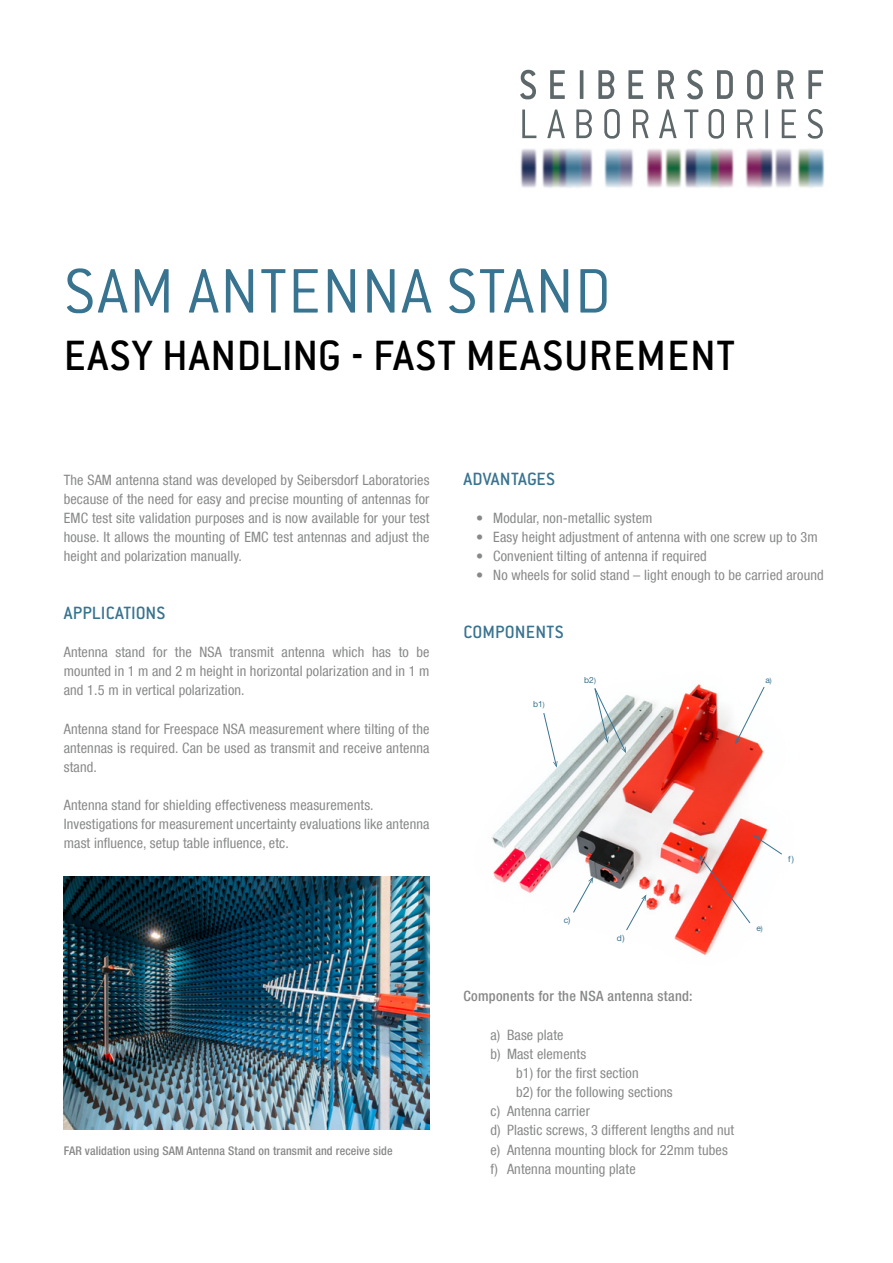
<style>
.page{position:relative;width:893px;height:1263px;background:#fff}
.page>*{position:absolute;margin:0;border:0;box-sizing:border-box;transform-origin:0 0}
.t1{font:300 69px "Conduit ITC Pro";letter-spacing:.015em;color:#387390}
.t2{font:500 46.5px "Conduit ITC Pro";letter-spacing:.015em;color:#000}
.t3{font:500 19.5px "Conduit ITC Pro";letter-spacing:.005em;color:#387390}
.t4{font:condensed 14.25px/19.2px "Helvetica Neue LT Com";letter-spacing:.01em;color:#878988;text-align:justify}
.t5{font:500 condensed 14.25px "Helvetica Neue LT Com";letter-spacing:.02em;color:#878988}
.t6{font:500 condensed 12px "Helvetica Neue LT Com";letter-spacing:.01em;color:#878988}
.t7{font:8.55px "Helvetica Neue LT Pro";color:#387390}
.s1{font-size:7.35px}
</style>
<div class="page">
<svg style="left:520px;top:70px;width:16px;height:29px"></svg>
<svg style="left:550px;top:70px;width:15px;height:29px"></svg>
<hr style="left:580px;top:70px;width:3px;height:29px;background:#5e6769">
<svg style="left:598px;top:70px;width:16px;height:29px"></svg>
<svg style="left:628px;top:70px;width:15px;height:29px"></svg>
<svg style="left:658px;top:70px;width:16px;height:29px"></svg>
<svg style="left:687px;top:70px;width:16px;height:29px"></svg>
<svg style="left:717px;top:70px;width:16px;height:29px"></svg>
<svg style="left:747px;top:70px;width:16px;height:29px"></svg>
<svg style="left:778px;top:70px;width:16px;height:29px"></svg>
<svg style="left:808px;top:70px;width:15px;height:29px"></svg>
<svg style="left:522px;top:110px;width:14px;height:28px"></svg>
<svg style="left:547px;top:110px;width:18px;height:28px"></svg>
<svg style="left:576px;top:110px;width:16px;height:28px"></svg>
<svg style="left:604px;top:109px;width:16px;height:30px"></svg>
<svg style="left:633px;top:110px;width:15px;height:28px"></svg>
<svg style="left:659px;top:110px;width:18px;height:28px"></svg>
<svg style="left:684px;top:110px;width:14px;height:28px"></svg>
<svg style="left:709px;top:109px;width:15px;height:30px"></svg>
<svg style="left:737px;top:110px;width:16px;height:28px"></svg>
<hr style="left:765px;top:110px;width:3px;height:28px;background:#5e6769">
<svg style="left:782px;top:110px;width:14px;height:28px"></svg>
<svg style="left:808px;top:109px;width:15px;height:30px"></svg>
<img style="left:520px;top:148px;width:305px;height:40px">
<img style="left:64px;top:876px;width:365px;height:254px">
<img style="left:491px;top:684px;width:278px;height:271px">
<svg style="left:543px;top:712px;width:14px;height:56px"></svg>
<svg style="left:735px;top:686px;width:30px;height:58px"></svg>
<svg style="left:699px;top:835px;width:83px;height:89px"></svg>
<svg style="left:626px;top:894px;width:20px;height:37px"></svg>
<svg style="left:573px;top:877px;width:20px;height:36px"></svg>
<svg style="left:594px;top:688px;width:32px;height:65px"></svg>
<h1 class="t1" style="left:64px;top:254px;width:549px">SAM ANTENNA STAND</h1>
<h2 class="t2" style="left:64px;top:329px;width:673px">EASY HANDLING - FAST MEASUREMENT</h2>
<p class="t4" style="left:64px;top:470px;width:367px">The SAM antenna stand was developed by Seibersdorf Laboratories because of the need for easy and precise mounting of antennas for EMC test site validation purposes and is now available for your test house. It allows the mounting of EMC test antennas and adjust the height and polarization manually.</p>
<h3 class="t3" style="left:64px;top:602px;width:103px">APPLICATIONS</h3>
<p class="t4" style="left:64px;top:642px;width:367px">Antenna stand for the NSA transmit antenna which has to be mounted in 1 m and 2 m height in horizontal polarization and in 1 m and 1.5 m in vertical polarization.</p>
<p class="t4" style="left:64px;top:719px;width:367px">Antenna stand for Freespace NSA measurement where tilting of the antennas is required. Can be used as transmit and receive antenna stand.</p>
<p class="t4" style="left:64px;top:795px;width:367px;text-align:left">Antenna stand for shielding effectiveness measurements.<br>Investigations for measurement uncertainty evaluations like antenna mast influence, setup table influence, etc.</p>
<p class="t6" style="left:64px;top:1143px;width:330px">FAR validation using SAM Antenna Stand on transmit and receive side</p>
<h3 class="t3" style="left:463px;top:468px;width:93px">ADVANTAGES</h3>
<p class="t4" style="left:476px;top:508px;width:178px">• Modular, non-metallic system</p>
<p class="t4" style="left:476px;top:527px;width:343px">• Easy height adjustment of antenna with one screw up to 3m</p>
<p class="t4" style="left:476px;top:546px;width:232px">• Convenient tilting of antenna if required</p>
<p class="t4" style="left:476px;top:566px;width:349px">• No wheels for solid stand – light enough to be carried around</p>
<h3 class="t3" style="left:463px;top:621px;width:102px">COMPONENTS</h3>
<p class="t7" style="left:533px;top:699px;width:13px">b1<span class="s1">)</span></p>
<p class="t7" style="left:584px;top:674px;width:13px">b2<span class="s1">)</span></p>
<p class="t7" style="left:765px;top:674px;width:8px">a<span class="s1">)</span></p>
<p class="t7" style="left:564px;top:915px;width:8px">c)</p>
<p class="t7" style="left:617px;top:933px;width:9px">d)</p>
<p class="t5" style="left:463px;top:988px;width:231px">Components for the NSA antenna stand:</p>
<p class="t4" style="left:490px;top:1025px;width:75px">a) Base plate</p>
<p class="t4" style="left:490px;top:1044px;width:97px">b) Mast elements</p>
<p class="t4" style="left:516px;top:1063px;width:124px">b1) for the first section</p>
<p class="t4" style="left:516px;top:1082px;width:158px">b2) for the following sections</p>
<p class="t4" style="left:490px;top:1101px;width:101px">c) Antenna carrier</p>
<p class="t4" style="left:490px;top:1121px;width:245px">d) Plastic screws, 3 different lengths and nut</p>
<p class="t4" style="left:490px;top:1140px;width:239px">e) Antenna mounting block for 22mm tubes</p>
<p class="t4" style="left:490px;top:1159px;width:147px">f) Antenna mounting plate</p>
<p class="t7" style="left:756px;top:923px;width:8px">e<span class="s1">)</span></p>
<p class="t7" style="left:788px;top:854px;width:7px">f)</p>
</div>
